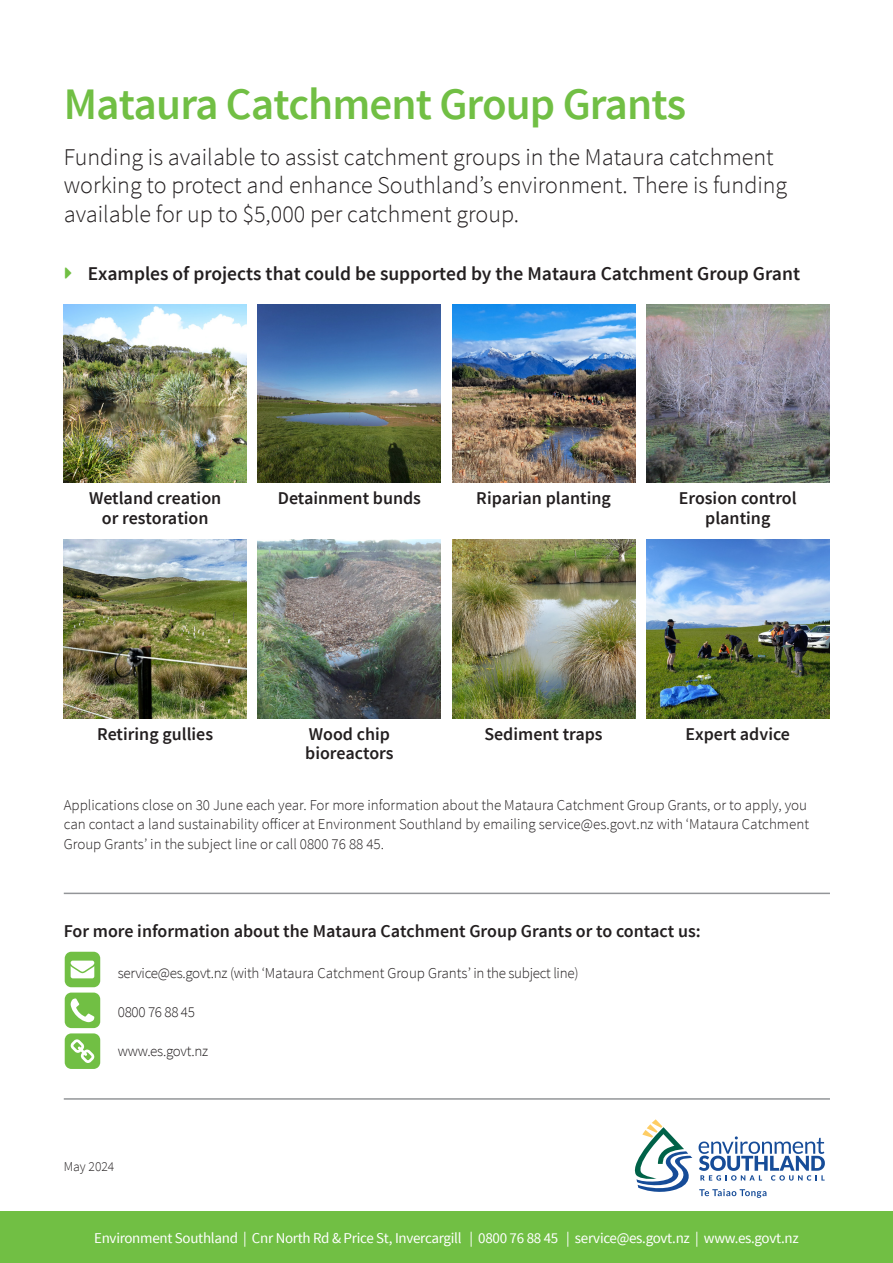
<style>
.page{position:relative;width:893px;height:1263px;background:#fff}
.page>*{position:absolute;margin:0;border:0;box-sizing:border-box;transform-origin:0 0}
.Body{font:600 45px "Source Sans Pro";letter-spacing:-.02em;color:#71bf44}
.Body-2{font:300 24px/28.8px "Source Sans Pro";color:#231f20}
.Heading_1{font:600 19.5px "Source Sans Pro";color:#231f20}
.Body-3{font:600 18px/19.5px "Source Sans Pro";color:#231f20;text-align:center}
.Heading_2{font:600 18px "Source Sans Pro";color:#231f20}
.Body-4{font:300 15px/19.5px "Source Sans Pro";color:#231f20}
.Body-5{font:15px "Source Sans Pro";letter-spacing:-.02em;color:#fff}
.Opening_para{font:300 15px "Source Sans Pro";letter-spacing:-.02em;color:#231f20}
.Body-6{font:300 13.5px "Source Sans Pro";color:#231f20}
</style>
<div class="page">
<svg style="left:635px;top:1119px;width:57px;height:73px"></svg>
<svg style="left:699px;top:1189px;width:67px;height:9px"></svg>
<svg style="left:699px;top:1136px;width:126px;height:44px"></svg>
<img style="left:64px;top:304px;width:183px;height:179px">
<img style="left:64px;top:540px;width:183px;height:178px">
<img style="left:258px;top:304px;width:183px;height:179px">
<img style="left:258px;top:540px;width:183px;height:178px">
<img style="left:452px;top:304px;width:183px;height:179px">
<img style="left:452px;top:540px;width:183px;height:178px">
<img style="left:646px;top:304px;width:183px;height:179px">
<img style="left:646px;top:540px;width:183px;height:178px">
<hr style="left:64px;top:1098px;width:766px;height:2px;background:#939598">
<hr style="left:64px;top:893px;width:766px;height:1px;background:#939598">
<div style="left:0;top:1212px;width:893px;height:51px;background:#71bf44"></div>
<svg style="left:65px;top:952px;width:35px;height:117px"></svg>
<p class="Body" style="left:64px;top:75px;width:624px">Mataura Catchment Group Grants</p>
<p class="Body-2" style="left:64px;top:142px;width:725px">Funding is available to assist catchment groups in the Mataura catchment working to protect and enhance Southland’s environment. There is funding available for up to $5,000 per catchment group.</p>
<p class="Heading_1" style="left:88px;top:262px;width:714px">Examples of projects that could be supported by the Mataura Catchment Group Grant</p>
<p class="Body-3" style="left:89px;top:489px;width:134px">Wetland creation or restoration</p>
<p class="Body-3" style="left:278px;top:489px;width:145px">Detainment bunds</p>
<p class="Body-3" style="left:476px;top:489px;width:136px">Riparian planting</p>
<p class="Body-3" style="left:679px;top:489px;width:119px">Erosion control planting</p>
<p class="Body-3" style="left:97px;top:725px;width:117px">Retiring gullies</p>
<p class="Body-3" style="left:305px;top:725px;width:90px;text-align:left">Wood chip bioreactors</p>
<p class="Body-3" style="left:484px;top:725px;width:120px">Sediment traps</p>
<p class="Body-3" style="left:685px;top:725px;width:106px">Expert advice</p>
<p class="Body-4" style="left:64px;top:795px;width:747px">Applications close on 30 June each year. For more information about the Mataura Catchment Group Grants, or to apply, you can contact a land sustainability officer at Environment Southland by emailing service@es.govt.nz with ‘Mataura Catchment<br>Group Grants’ in the subject line or call 0800 76 88 45.</p>
<p class="Heading_2" style="left:64px;top:919px;width:638px">For more information about the Mataura Catchment Group Grants or to contact us:</p>
<p class="Opening_para" style="left:118px;top:963px;width:462px">service@es.govt.nz (with ‘Mataura Catchment Group Grants’ in the subject line)</p>
<p class="Opening_para" style="left:118px;top:1003px;width:79px">0800 76 88 45</p>
<p class="Opening_para" style="left:118px;top:1042px;width:92px">www.es.govt.nz</p>
<p class="Body-6" style="left:64px;top:1158px;width:52px">May 2024</p>
<p class="Body-5" style="left:94px;top:1229px;width:706px">Environment Southland | Cnr North Rd &amp; Price St, Invercargill | 0800 76 88 45 | service@es.govt.nz | www.es.govt.nz</p>
</div>
